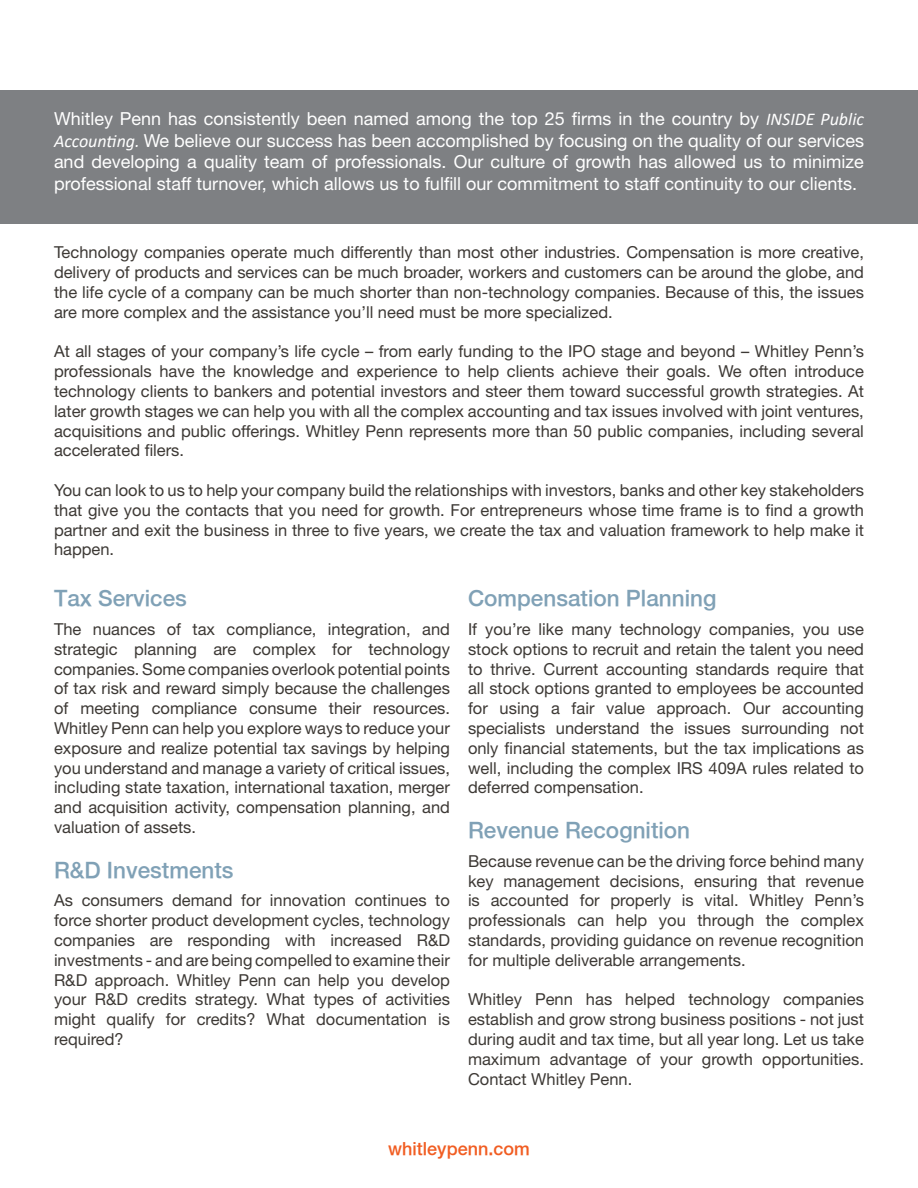
<style>
.page{position:relative;width:918px;height:1188px;background:#fff}
.page>*{position:absolute;margin:0;border:0;box-sizing:border-box;transform-origin:0 0}
.t1{font:500 22.5px "Helvetica Neue";color:#80a1b6}
.t2{font:18px/21.6px "Helvetica Neue LT Pro";color:#fff;text-align:justify}
.t3{font:500 18px "Helvetica Neue";color:#f15d22}
.t4{font:16.5px/19.8px "Helvetica Neue LT Pro";color:#3d3935;text-align:justify}
.s1{font-family:"Calibri";font-style:italic}
</style>
<div class="page">
<div style="left:0;top:90px;width:918px;height:134px;background:#7e8083"></div>
<p class="t2" style="left:54px;top:107px;width:812px">Whitley Penn has consistently been named among the top 25 firms in the country by <span class="s1">INSIDE Public Accounting.</span> We believe our success has been accomplished by focusing on the quality of our services and developing a quality team of professionals. Our culture of growth has allowed us to minimize professional staff turnover, which allows us to fulfill our commitment to staff continuity to our clients.</p>
<p class="t4" style="left:54px;top:242px;width:812px">Technology companies operate much differently than most other industries. Compensation is more creative, delivery of products and services can be much broader, workers and customers can be around the globe, and the life cycle of a company can be much shorter than non-technology companies. Because of this, the issues are more complex and the assistance you’ll need must be more specialized.</p>
<p class="t4" style="left:54px;top:341px;width:811px">At all stages of your company’s life cycle – from early funding to the IPO stage and beyond – Whitley Penn’s professionals have the knowledge and experience to help clients achieve their goals. We often introduce technology clients to bankers and potential investors and steer them toward successful growth strategies. At later growth stages we can help you with all the complex accounting and tax issues involved with joint ventures, acquisitions and public offerings. Whitley Penn represents more than 50 public companies, including several accelerated filers.</p>
<p class="t4" style="left:54px;top:480px;width:812px">You can look to us to help your company build the relationships with investors, banks and other key stakeholders that give you the contacts that you need for growth. For entrepreneurs whose time frame is to find a growth partner and exit the business in three to five years, we create the tax and valuation framework to help make it happen.</p>
<p class="t1" style="left:54px;top:585px;width:134px">Tax Services</p>
<p class="t4" style="left:54px;top:619px;width:398px">The nuances of tax compliance, integration, and strategic planning are complex for technology companies. Some companies overlook potential points of tax risk and reward simply because the challenges of meeting compliance consume their resources.<br>Whitley Penn can help you explore ways to reduce your exposure and realize potential tax savings by helping you understand and manage a variety of critical issues, including state taxation, international taxation, merger and acquisition activity, compensation planning, and valuation of assets.</p>
<p class="t1" style="left:54px;top:856px;width:181px">R&amp;D Investments</p>
<p class="t4" style="left:54px;top:890px;width:398px">As consumers demand for innovation continues to force shorter product development cycles, technology companies are responding with increased R&amp;D investments - and are being compelled to examine their R&amp;D approach. Whitley Penn can help you develop your R&amp;D credits strategy. What types of activities might qualify for credits? What documentation is required?</p>
<p class="t1" style="left:468px;top:585px;width:250px">Compensation Planning</p>
<p class="t4" style="left:468px;top:619px;width:398px">If you’re like many technology companies, you use stock options to recruit and retain the talent you need to thrive. Current accounting standards require that all stock options granted to employees be accounted for using a fair value approach. Our accounting specialists understand the issues surrounding not only financial statements, but the tax implications as well, including the complex IRS 409A rules related to deferred compensation.</p>
<p class="t1" style="left:468px;top:817px;width:224px">Revenue Recognition</p>
<p class="t4" style="left:468px;top:851px;width:398px">Because revenue can be the driving force behind many key management decisions, ensuring that revenue is accounted for properly is vital. Whitley Penn’s professionals can help you through the complex standards, providing guidance on revenue recognition for multiple deliverable arrangements.</p>
<p class="t4" style="left:468px;top:989px;width:398px">Whitley Penn has helped technology companies establish and grow strong business positions - not just during audit and tax time, but all year long. Let us take maximum advantage of your growth opportunities.<br>Contact Whitley Penn.</p>
<p class="t3" style="left:388px;top:1138px;width:143px">whitleypenn.com</p>
</div>
